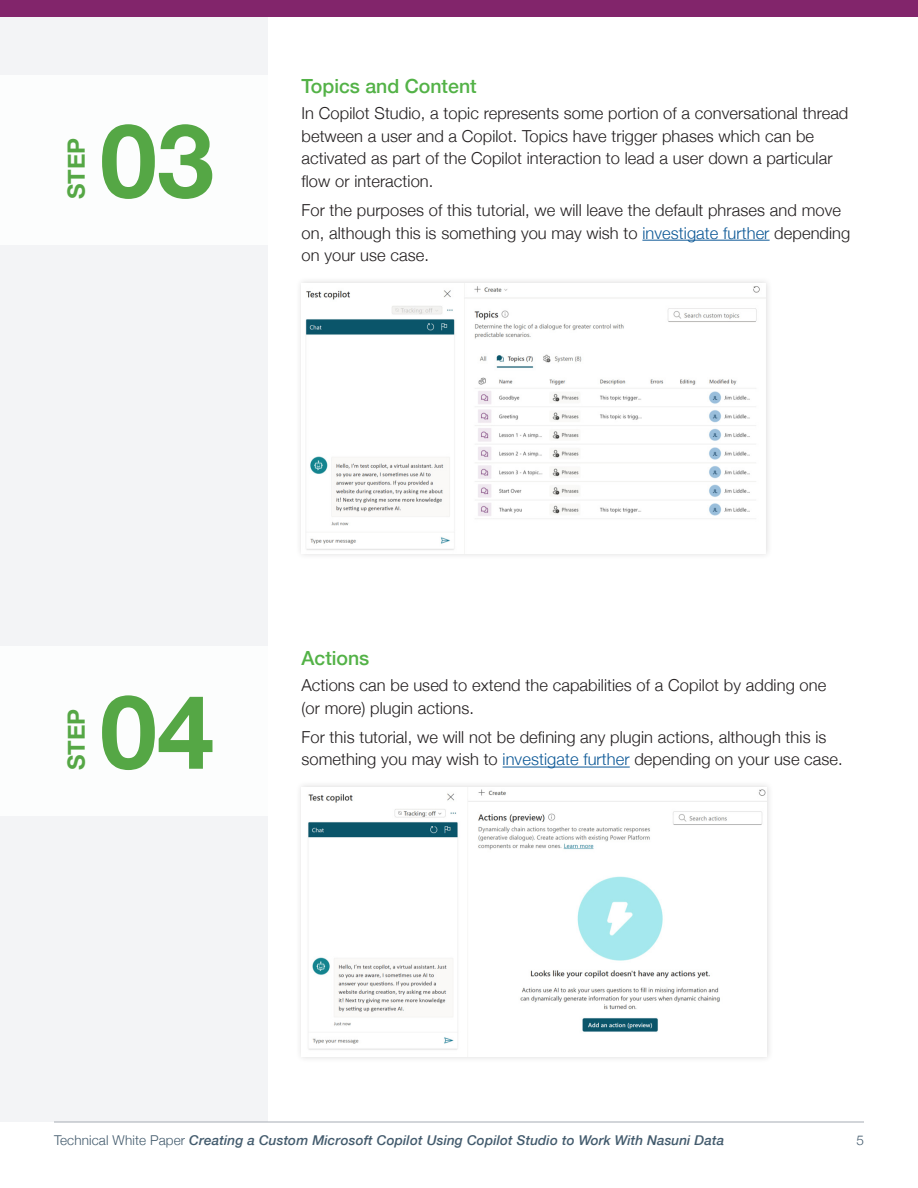
<style>
.page{position:relative;width:918px;height:1188px;background:#fff}
.page>*{position:absolute;margin:0;border:0;box-sizing:border-box;transform-origin:0 0}
.H1_Title{font:700 102.75px "Helvetica Neue";color:#55a745}
.H1_Title-2{font:700 23.85px "Helvetica Neue";color:#55a745}
.H1_Body_NON_TOC{font:500 19.5px "Helvetica Neue";color:#53b247}
.Body_Copy{font:300 16.5px/22.5px "Helvetica Neue";letter-spacing:.005em;color:#231f20}
.t1{font:italic 500 13.5px "Helvetica Neue";letter-spacing:.01em;color:#435b6d}
.t2{font:300 13.5px "Helvetica Neue";color:#435b6d}
.s1{color:#0c5896}
.s2{font-weight:300;font-style:normal}
</style>
<div class="page">
<div style="left:0;top:0;width:918px;height:17px;background:#82256b"></div>
<hr style="left:642px;top:240px;width:128px;height:1px;background:#0c5896">
<div style="left:0;top:17px;width:268px;height:1105px;background:#f3f4f6"></div>
<div style="left:0;top:75px;width:268px;height:169px;background:#fff"></div>
<hr style="left:503px;top:767px;width:127px;height:1px;background:#0c5896">
<div style="left:295px;top:277px;width:477px;height:283px;background:#231f20;opacity:.16"></div>
<img style="left:306px;top:286px;width:454px;height:264px">
<div style="left:295px;top:780px;width:478px;height:283px;background:#231f20;opacity:.16"></div>
<img style="left:308px;top:789px;width:458px;height:261px">
<div style="left:0;top:646px;width:268px;height:169px;background:#fff"></div>
<hr style="left:54px;top:1122px;width:810px;height:1px;background:#a6acb4">
<p class="H1_Title-2" style="left:58px;top:199px;width:63px;rotate:-90deg">STEP</p>
<p class="H1_Title" style="left:100px;top:80px;width:116px">03</p>
<p class="H1_Body_NON_TOC" style="left:302px;top:71px;width:177px">Topics and Content</p>
<p class="Body_Copy" style="left:302px;top:101px;width:548px">In Copilot Studio, a topic represents some portion of a conversational thread between a user and a Copilot. Topics have trigger phases which can be activated as part of the Copilot interaction to lead a user down a particular flow or interaction.</p>
<p class="Body_Copy" style="left:302px;top:198px;width:550px">For the purposes of this tutorial, we will leave the default phrases and move on, although this is something you may wish to <span class="s1">investigate further</span> depending on your use case.</p>
<p class="H1_Title-2" style="left:58px;top:770px;width:63px;rotate:-90deg">STEP</p>
<p class="H1_Title" style="left:100px;top:651px;width:116px">04</p>
<p class="H1_Body_NON_TOC" style="left:302px;top:643px;width:69px">Actions</p>
<p class="Body_Copy" style="left:302px;top:673px;width:526px">Actions can be used to extend the capabilities of a Copilot by adding one (or more) plugin actions.</p>
<p class="Body_Copy" style="left:302px;top:725px;width:526px">For this tutorial, we will not be defining any plugin actions, although this is</p>
<p class="Body_Copy" style="left:302px;top:747px;width:543px">something you may wish to <span class="s1">investigate further</span> depending on your use case.</p>
<p class="t1" style="left:54px;top:1128px;width:672px"><span class="s2">Technical White Paper</span> Creating a Custom Microsoft Copilot Using Copilot Studio to Work With Nasuni Data</p>
<p class="t2" style="left:856px;top:1129px;width:9px">5</p>
</div>
